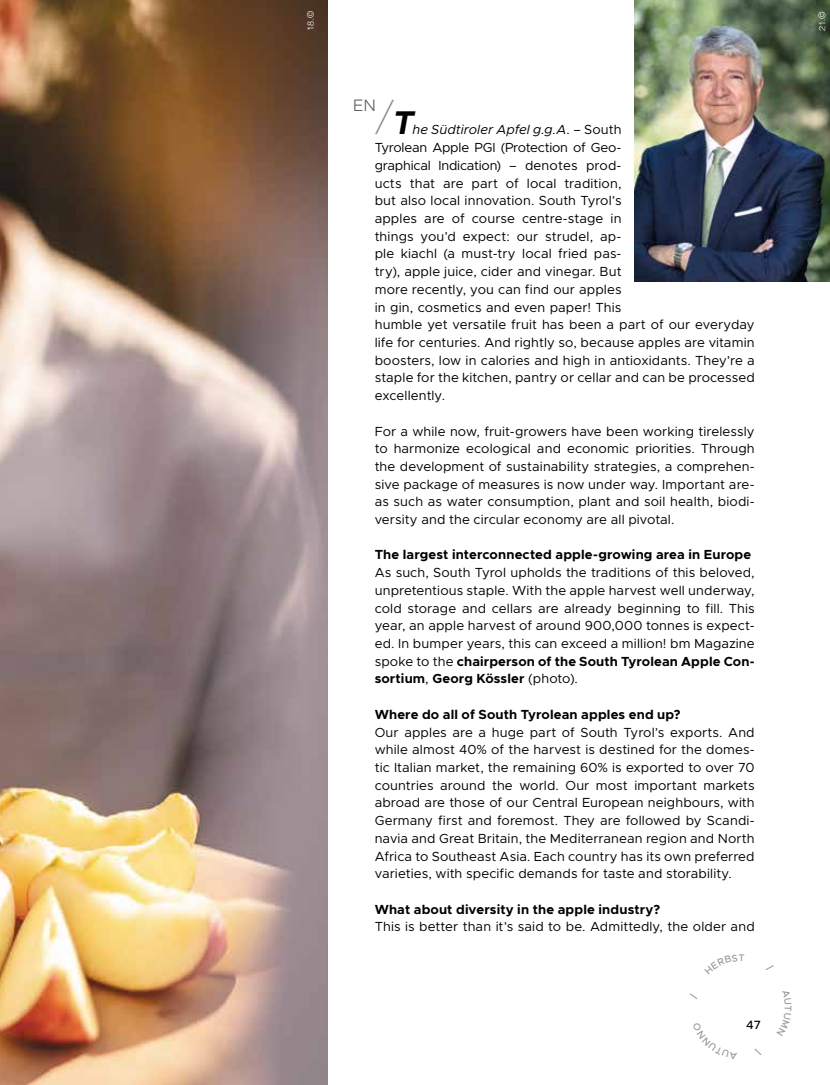
<style>
.page{position:relative;width:830px;height:1085px;background:#fff}
.page>*{position:absolute;margin:0;border:0;box-sizing:border-box;transform-origin:0 0}
.t1{font:100 42px "Metropolis";color:#8d8c8c}
.t2{font:italic 700 33px "Metropolis";color:#000}
.t3{font:300 16.65px "Metropolis";color:#5c5c5b}
.t4{font:13.2px/17.7px "Metropolis";letter-spacing:.01em;color:#000;text-align:justify}
.t5{font:700 13.2px "Metropolis";letter-spacing:.01em;color:#000}
.t6{font:500 12px "Metropolis";color:#000}
.t7{font:300 9px "Helvetica";color:#fff}
.s1{font-style:italic}
.s2{font-weight:700}
</style>
<div class="page">
<img style="left:0;top:0;width:327px;height:1084px">
<img style="left:634px;top:0;width:195px;height:281px">
<svg style="left:818px;top:12px;width:6px;height:19px"></svg>
<p class="t7" style="left:303px;top:31px;width:21px;rotate:-90deg">18.©</p>
<p class="t3" style="left:353px;top:95px;width:24px">EN</p>
<h1 class="t1" style="left:376px;top:91px;width:17px">/</h1>
<h2 class="t2" style="left:391px;top:102px;width:30px">T</h2>
<p class="t4" style="left:374px;top:121px;width:381px;text-align:left;text-indent:38px"><span class="s1">he Südtiroler Apfel g.g.A</span>. – South<br>Tyrolean Apple PGI (Protection of Geo-<br>graphical Indication) – denotes prod-<br>ucts that are part of local tradition,<br>but also local innovation. South Tyrol’s<br>apples are of course centre-stage in<br>things you’d expect: our strudel, ap-<br>ple kiachl (a must-try local fried pas-<br>try), apple juice, cider and vinegar. But<br>more recently, you can find our apples<br>in gin, cosmetics and even paper! This<br>humble yet versatile fruit has been a part of our everyday life for centuries. And rightly so, because apples are vitamin boosters, low in calories and high in antioxidants. They’re a staple for the kitchen, pantry or cellar and can be processed excellently.</p>
<p class="t4" style="left:374px;top:422px;width:381px">For a while now, fruit-growers have been working tirelessly to harmonize ecological and economic priorities. Through the development of sustainability strategies, a comprehen&shy;sive package of measures is now under way. Important are&shy;as such as water consumption, plant and soil health, biodi&shy;versity and the circular economy are all pivotal.</p>
<p class="t5" style="left:374px;top:546px;width:378px">The largest interconnected apple-growing area in Europe</p>
<p class="t4" style="left:374px;top:563px;width:381px">As such, South Tyrol upholds the traditions of this beloved, unpretentious staple. With the apple harvest well underway, cold storage and cellars are already beginning to fill. This year, an apple harvest of around 900,000 tonnes is expect&shy;ed. In bumper years, this can exceed a million! bm Magazine spoke to the <span class="s2">chairperson of the South Tyrolean Apple Con&shy;sortium</span>, <span class="s2">Georg Kössler</span> (photo).</p>
<p class="t5" style="left:374px;top:705px;width:307px">Where do all of South Tyrolean apples end up?</p>
<p class="t4" style="left:374px;top:723px;width:381px">Our apples are a huge part of South Tyrol’s exports. And while almost 40% of the harvest is destined for the domes&shy;tic Italian market, the remaining 60% is exported to over 70 countries around the world. Our most important markets abroad are those of our Central European neighbours, with Germany first and foremost. They are followed by Scandi&shy;navia and Great Britain, the Mediterranean region and North Africa to Southeast Asia. Each country has its own preferred varieties, with specific demands for taste and storability.</p>
<p class="t5" style="left:374px;top:900px;width:287px">What about diversity in the apple industry?</p>
<p class="t4" style="left:374px;top:917px;width:381px">This is better than it’s said to be. Admittedly, the older and</p>
<p class="t6" style="left:745px;top:1016px;width:16px">47</p>
</div>
